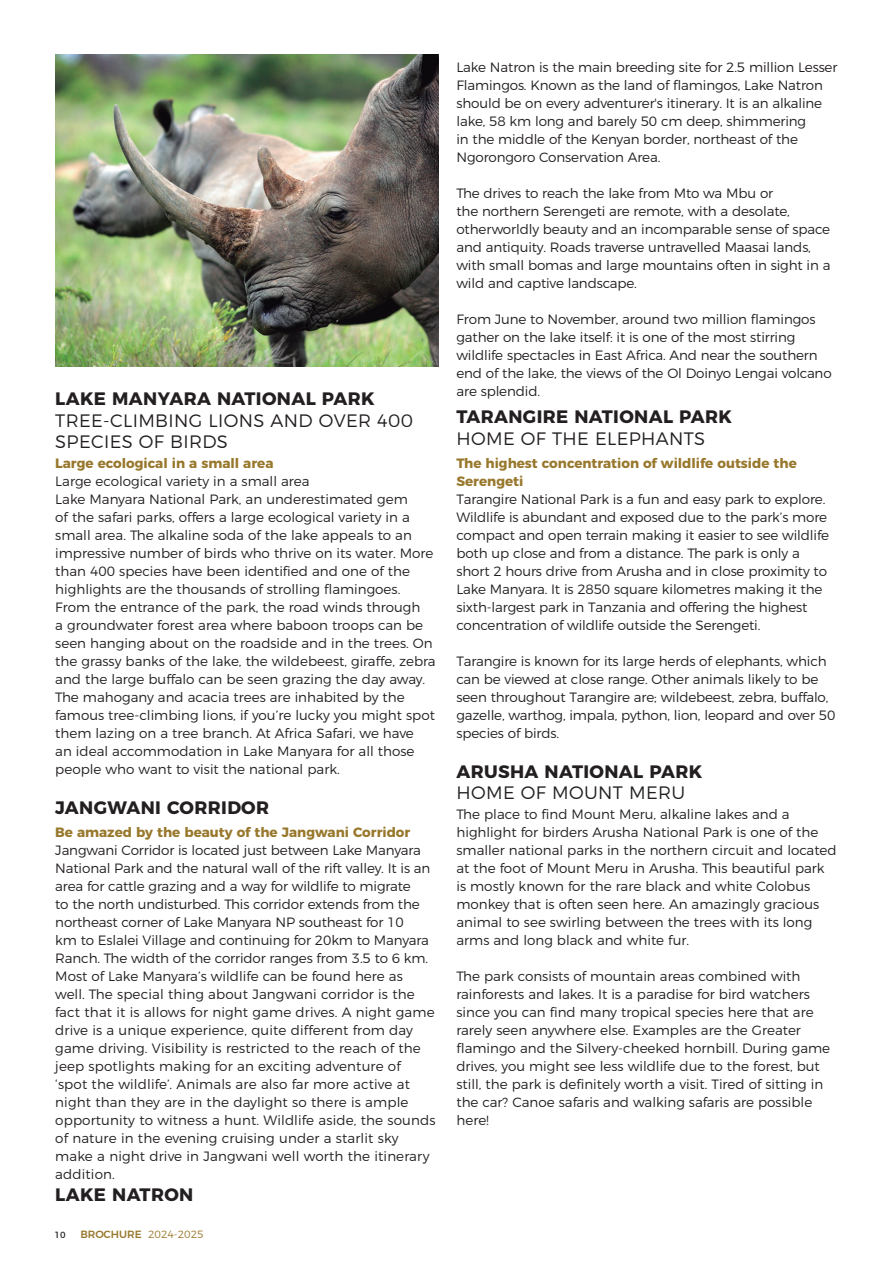
<style>
.page{position:relative;width:893px;height:1263px;background:#fff}
.page>*{position:absolute;margin:0;border:0;box-sizing:border-box;transform-origin:0 0}
.t1{font:300 18px/21.6px "Montserrat";letter-spacing:.02em;color:#231f20}
.Titol{font:700 18px "Montserrat";letter-spacing:.02em;color:#231f20}
.Text_1{font:700 18px "Montserrat";letter-spacing:.02em;color:#231f20}
.Text_1-2{font:300 13.5px/18px "Montserrat";letter-spacing:-.005em;color:#231f20}
.Highlighted{font:700 13.5px/18px "Montserrat";color:#98782c}
.t2{font:300 10.5px "Montserrat";color:#98782c}
.t3{font:9px "Montserrat";color:#231f20}
.s1{font-weight:500}
</style>
<div class="page">
<img style="left:55px;top:54px;width:383px;height:312px">
<p class="Titol" style="left:55px;top:384px;width:321px">LAKE MANYARA NATIONAL PARK</p>
<p class="t1" style="left:55px;top:408px;width:359px">TREE-CLIMBING LIONS AND OVER 400<br>SPECIES OF BIRDS</p>
<p class="Highlighted" style="left:55px;top:453px;width:220px">Large ecological in a small area</p>
<p class="Text_1-2" style="left:55px;top:471px;width:256px">Large ecological variety in a small area</p>
<p class="Text_1-2" style="left:55px;top:489px;width:382px">Lake Manyara National Park, an underestimated gem<br>of the safari parks, offers a large ecological variety in a small area. The alkaline soda of the lake appeals to an impressive number of birds who thrive on its water. More than 400 species have been identified and one of the highlights are the thousands of strolling flamingoes.<br>From the entrance of the park, the road winds through<br>a groundwater forest area where baboon troops can be seen hanging about on the roadside and in the trees. On the grassy banks of the lake, the wildebeest, giraffe, zebra and the large buffalo can be seen grazing the day away.<br>The mahogany and acacia trees are inhabited by the famous tree-climbing lions, if you’re lucky you might spot them lazing on a tree branch. At Africa Safari, we have<br>an ideal accommodation in Lake Manyara for all those people who want to visit the national park.</p>
<p class="Titol" style="left:55px;top:792px;width:215px">JANGWANI CORRIDOR</p>
<p class="Highlighted" style="left:55px;top:822px;width:357px">Be amazed by the beauty of the Jangwani Corridor</p>
<p class="Text_1-2" style="left:55px;top:840px;width:377px">Jangwani Corridor is located just between Lake Manyara National Park and the natural wall of the rift valley. It is an area for cattle grazing and a way for wildlife to migrate<br>to the north undisturbed. This corridor extends from the northeast corner of Lake Manyara NP southeast for 10<br>km to Eslalei Village and continuing for 20km to Manyara Ranch. The width of the corridor ranges from 3.5 to 6 km.</p>
<p class="Text_1-2" style="left:55px;top:966px;width:382px">Most of Lake Manyara’s wildlife can be found here as well. The special thing about Jangwani corridor is the fact that it is allows for night game drives. A night game drive is a unique experience, quite different from day game driving. Visibility is restricted to the reach of the jeep spotlights making for an exciting adventure of ‘spot the wildlife’. Animals are also far more active at night than they are in the daylight so there is ample opportunity to witness a hunt. Wildlife aside, the sounds of nature in the evening cruising under a starlit sky make a night drive in Jangwani well worth the itinerary addition.</p>
<p class="Titol" style="left:55px;top:1179px;width:140px">LAKE NATRON</p>
<p class="t3" style="left:55px;top:1227px;width:13px">10</p>
<p class="t2" style="left:80px;top:1226px;width:125px"><span class="s1">BROCHURE</span> 2024-2025</p>
<p class="Text_1-2" style="left:456px;top:57px;width:382px">Lake Natron is the main breeding site for 2.5 million Lesser Flamingos. Known as the land of flamingos, Lake Natron should be on every adventurer's itinerary. It is an alkaline lake, 58 km long and barely 50 cm deep, shimmering<br>in the middle of the Kenyan border, northeast of the Ngorongoro Conservation Area.</p>
<p class="Text_1-2" style="left:456px;top:183px;width:376px">The drives to reach the lake from Mto wa Mbu or<br>the northern Serengeti are remote, with a desolate, otherworldly beauty and an incomparable sense of space and antiquity. Roads traverse untravelled Maasai lands, with small bomas and large mountains often in sight in a wild and captive landscape.</p>
<p class="Text_1-2" style="left:456px;top:309px;width:377px">From June to November, around two million flamingos gather on the lake itself: it is one of the most stirring wildlife spectacles in East Africa. And near the southern end of the lake, the views of the Ol Doinyo Lengai volcano are splendid.</p>
<p class="Text_1" style="left:456px;top:402px;width:277px">TARANGIRE NATIONAL PARK</p>
<p class="t1" style="left:456px;top:426px;width:250px">HOME OF THE ELEPHANTS</p>
<p class="Highlighted" style="left:456px;top:453px;width:342px">The highest concentration of wildlife outside the<br>Serengeti</p>
<p class="Text_1-2" style="left:456px;top:489px;width:374px">Tarangire National Park is a fun and easy park to explore.<br>Wildlife is abundant and exposed due to the park’s more compact and open terrain making it easier to see wildlife both up close and from a distance. The park is only a short 2 hours drive from Arusha and in close proximity to Lake Manyara. It is 2850 square kilometres making it the sixth-largest park in Tanzania and offering the highest concentration of wildlife outside the Serengeti.</p>
<p class="Text_1-2" style="left:456px;top:651px;width:380px">Tarangire is known for its large herds of elephants, which can be viewed at close range. Other animals likely to be seen throughout Tarangire are; wildebeest, zebra, buffalo, gazelle, warthog, impala, python, lion, leopard and over 50 species of birds.</p>
<p class="Titol" style="left:456px;top:756px;width:247px">ARUSHA NATIONAL PARK</p>
<p class="t1" style="left:456px;top:780px;width:230px">HOME OF MOUNT MERU</p>
<p class="Text_1-2" style="left:456px;top:804px;width:382px">The place to find Mount Meru, alkaline lakes and a highlight for birders Arusha National Park is one of the smaller national parks in the northern circuit and located at the foot of Mount Meru in Arusha. This beautiful park is mostly known for the rare black and white Colobus monkey that is often seen here. An amazingly gracious animal to see swirling between the trees with its long arms and long black and white fur.</p>
<p class="Text_1-2" style="left:456px;top:966px;width:375px">The park consists of mountain areas combined with rainforests and lakes. It is a paradise for bird watchers since you can find many tropical species here that are rarely seen anywhere else. Examples are the Greater flamingo and the Silvery-cheeked hornbill. During game drives, you might see less wildlife due to the forest, but still, the park is definitely worth a visit. Tired of sitting in the car? Canoe safaris and walking safaris are possible here!</p>
</div>
